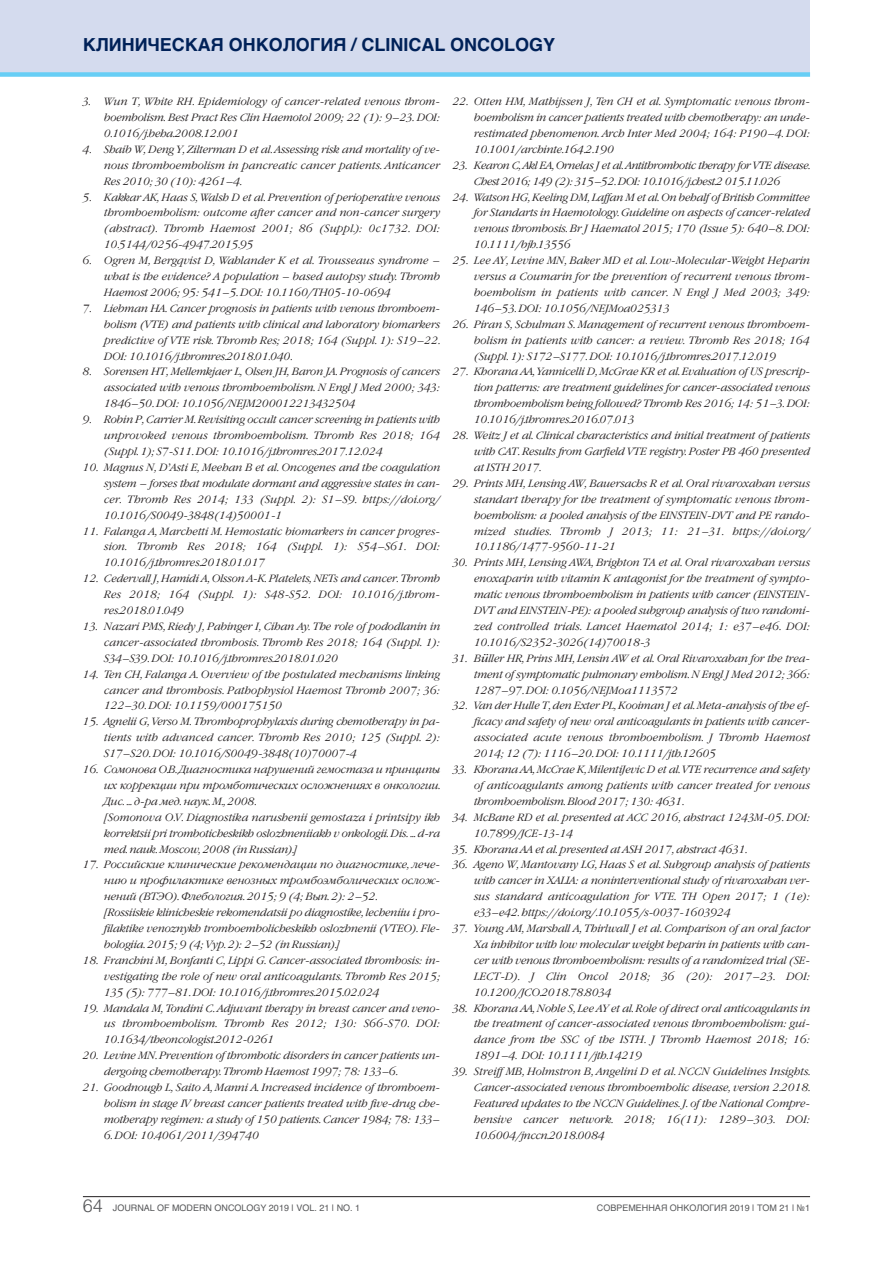
<style>
.page{position:relative;width:893px;height:1263px;background:#fff}
.page>*{position:absolute;margin:0;border:0;box-sizing:border-box;transform-origin:0 0}
.t1{font:700 18px "Helvetica";color:#002158}
.t2{font:italic 300 10.5px/15.9px "Garamond C";color:#231f20;text-align:justify}
.t3{font:italic 300 10.5px/15.9px "Garamond C";letter-spacing:-.02em;color:#231f20}
.t4{font:9px "Helvetica";color:#57585a}
.s1{font-family:"Times New Roman";font-weight:400;font-size:12.3px}
.s2{font-weight:300;font-size:18px}
</style>
<div class="page">
<div style="left:0;top:0;width:810px;height:74px;background:#d4dbee"></div>
<div style="left:0;top:72px;width:810px;height:5px;background:#67cef5"></div>
<hr style="left:83px;top:1196px;width:727px;height:1px;background:#231f20">
<h1 class="t1" style="left:83px;top:30px;width:474px">КЛИНИЧЕСКАЯ ОНКОЛОГИЯ / CLINICAL ONCOLOGY</h1>
<p class="t2" style="left:104px;top:94px;width:337px;text-indent:-21px">3. Wun T, White RH. Epidemiology of cancer-related venous throm&shy;boembolism. Best Pract Res Clin Haemotol 2009; 22 (1): 9–23. DOI:<br>0.1016/j.beha.2008.12.001</p>
<p class="t2" style="left:104px;top:142px;width:337px;text-indent:-21px">4. Shaib W, Deng Y, Zilterman D et al. Assessing risk and mortality of ve&shy;nous thromboembolism in pancreatic cancer patients. Anticancer Res 2010; 30 (10): 4261–4.</p>
<p class="t2" style="left:104px;top:189px;width:337px;text-indent:-21px">5. Kakkar AK, Haas S, Walsh D et al. Prevention of perioperative venous thromboembolism: outcome after cancer and non-cancer surgery (abstract). Thromb Haemost 2001; 86 (Suppl.): 0c1732. DOI:<br>10.5144/0256-4947.2015.95</p>
<p class="t2" style="left:104px;top:253px;width:337px;text-indent:-21px">6. Ogren M, Bergqvist D, Wahlander K et al. Trousseaus syndrome – what is the evidence? A population – based autopsy study. Thromb Haemost 2006; 95: 541–5. DOI: 10.1160/TH05-10-0694</p>
<p class="t2" style="left:104px;top:301px;width:337px;text-indent:-21px">7. Liebman HA. Cancer prognosis in patients with venous thromboem&shy;bolism (VTE) and patients with clinical and laboratory biomarkers predictive of VTE risk. Thromb Res; 2018; 164 (Suppl. 1): S19–22.<br>DOI: 10.1016/j.thromres.2018.01.040.</p>
<p class="t2" style="left:104px;top:364px;width:337px;text-indent:-21px">8. Sorensen HT, Mellemkjaer L, Olsen JH, Baron JA. Prognosis of cancers associated with venous thromboembolism. N Engl J Med 2000; 343:<br>1846–50. DOI: 10.1056/NEJM200012213432504</p>
<p class="t2" style="left:104px;top:412px;width:337px;text-indent:-21px">9. Robin P, Carrier M. Revisiting occult cancer screening in patients with unprovoked venous thromboembolism. Thromb Res 2018; 164 (Suppl. 1); S7-S11. DOI: 10.1016/j.thromres.2017.12.024</p>
<p class="t2" style="left:104px;top:460px;width:337px;text-indent:-21px">10. Magnus N, D’Asti E, Meehan B et al. Oncogenes and the coagulation system – forses that modulate dormant and aggressive states in can&shy;cer. Thromb Res 2014; 133 (Suppl. 2): S1–S9. https://doi.org/ 10.1016/S0049-3848(14)50001-1</p>
<p class="t2" style="left:104px;top:523px;width:337px;text-indent:-21px">11. Falanga A, Marchetti M. Hemostatic biomarkers in cancer progres&shy;sion. Thromb Res 2018; 164 (Suppl. 1): S54–S61. DOI:<br>10.1016/j.thromres.2018.01.017</p>
<p class="t2" style="left:104px;top:571px;width:337px;text-indent:-21px">12. Cedervall J, Hamidi A, Olsson A-K. Platelets, NETs and cancer. Thromb Res 2018; 164 (Suppl. 1): S48-S52. DOI: 10.1016/j.throm&shy;res.2018.01.049</p>
<p class="t2" style="left:104px;top:619px;width:337px;text-indent:-21px">13. Nazari PMS, Riedy J, Pabinger I, Cihan Ay. The role of pododlanin in cancer-associated thrombosis. Thromb Res 2018; 164 (Suppl. 1):<br>S34–S39. DOI: 10.1016/j.thromres.2018.01.020</p>
<p class="t2" style="left:104px;top:666px;width:337px;text-indent:-21px">14. Ten CH, Falanga A. Overview of the postulated mechanisms linking cancer and thrombosis. Pathophysiol Haemost Thromb 2007; 36:<br>122–30. DOI: 10.1159/000175150</p>
<p class="t2" style="left:104px;top:714px;width:337px;text-indent:-21px">15. Agnelii G, Verso M. Thromboprophylaxis during chemotherapy in pa&shy;tients with advanced cancer. Thromb Res 2010; 125 (Suppl. 2):<br>S17–S20. DOI: 10.1016/S0049-3848(10)70007-4</p>
<p class="t2" style="left:104px;top:762px;width:337px;text-align:left;text-indent:-21px">16. Сомонова О.В. Диагностика нарушений гемостаза и принципы их коррекции при тромботических осложнениях в онкологии.<br>Дис. … д-ра мед. наук. М., 2008.<br>[Somonova O.V. Diagnostika narushenii gemostaza i printsipy ikh korrektsii pri tromboticheskikh oslozhneniiakh v onkologii. Dis. … d-ra med. nauk. Moscow, 2008 (in Russian).]</p>
<p class="t2" style="left:104px;top:857px;width:337px;text-align:left;text-indent:-21px">17. Российские клинические рекомендации по диагностике, лече&shy;нию и профилактике венозных тромбоэмболических ослож&shy;нений (ВТЭО). Флебология. 2015; 9 (4; Вып. 2): 2–52.<br>[Rossiiskie klinicheskie rekomendatsii po diagnostike, lecheniiu i pro&shy;filaktike venoznykh tromboembolicheskikh oslozhnenii (VTEO). Fle&shy;bologiia. 2015; 9 (4; Vyp. 2): 2–52 (in Russian).]</p>
<p class="t2" style="left:104px;top:953px;width:337px;text-indent:-21px">18. Franchini M, Bonfanti C, Lippi G. Cancer-associated thrombosis: in&shy;vestigating the role of new oral anticoagulants. Thromb Res 2015; 135 (5): 777–81. DOI: 10.1016/j.thromres.2015.02.024</p>
<p class="t2" style="left:104px;top:1000px;width:337px;text-indent:-21px">19. Mandala M, Tondini C. Adjuvant therapy in breast cancer and veno&shy;us thromboembolism. Thromb Res 2012; 130: S66-S70. DOI:<br>10.1634/theoncologist.2012-0261</p>
<p class="t2" style="left:104px;top:1048px;width:337px;text-indent:-21px">20. Levine MN. Prevention of thrombotic disorders in cancer patients un&shy;dergoing chemotherapy. Thromb Haemost 1997; 78: 133–6.</p>
<p class="t2" style="left:104px;top:1080px;width:337px;text-indent:-21px">21. Goodnough L, Saito A, Manni A. Increased incidence of thromboem&shy;bolism in stage IV breast cancer patients treated with five-drug che&shy;motherapy regimen: a study of 150 patients. Cancer 1984; 78: 133–</p>
<p class="t2" style="left:104px;top:1127px;width:156px">6. DOI: 10.4061/2011/394740</p>
<p class="t2" style="left:474px;top:94px;width:337px;text-indent:-21px">22. Otten HM, Mathijssen J, Ten CH et al. Symptomatic venous throm&shy;boembolism in cancer patients treated with chemotherapy: an unde&shy;restimated phenomenon. Arch Inter Med 2004; 164: P190–4. DOI:<br>10.1001/archinte.164.2.190</p>
<p class="t3" style="left:474px;top:158px;width:337px;text-indent:-21px">23. Kearon C, Akl EA, Ornelas J et al. Antithrombotic therapy for VTE disease.<br>Chest 2016; 149 (2): 315–52. DOI: 10.1016/j.chest.2 015.11.026</p>
<p class="t2" style="left:474px;top:189px;width:337px;text-indent:-21px">24. Watson HG, Keeling DM, Laffan M et al. On behalf of British Committee for Standarts in Haemotology. Guideline on aspects of cancer-related venous thrombosis. Br J Haematol 2015; 170 (Issue 5): 640–8. DOI:<br>10.1111/bjh.13556</p>
<p class="t2" style="left:474px;top:253px;width:337px;text-indent:-21px">25. Lee AY, Levine MN, Baker MD et al. Low-Molecular-Weight Heparin versus a Coumarin for the prevention of recurrent venous throm&shy;boembolism in patients with cancer. N Engl J Med 2003; 349:<br>146–53. DOI: 10.1056/NEJMoa025313</p>
<p class="t2" style="left:474px;top:317px;width:337px;text-indent:-21px">26. Piran S, Schulman S. Management of recurrent venous thromboem&shy;bolism in patients with cancer: a review. Thromb Res 2018; 164 (Suppl. 1): S172–S177. DOI: 10.1016/j.thromres.2017.12.019</p>
<p class="t2" style="left:474px;top:364px;width:337px;text-indent:-21px">27. Khorana AA, Yannicelli D, McGrae KR et al. Evaluation of US prescrip&shy;tion patterns: are treatment guidelines for cancer-associated venous thromboembolism being followed? Thromb Res 2016; 14: 51–3. DOI:<br>10.1016/j.thromres.2016.07.013</p>
<p class="t2" style="left:474px;top:428px;width:337px;text-indent:-21px">28. Weitz J еt al. Clinical characteristics and initial treatment of patients with CAT. Results from Garfield VTE registry. Poster PB 460 presented at ISTH 2017.</p>
<p class="t2" style="left:474px;top:476px;width:337px;text-indent:-21px">29. Prints MH, Lensing AW, Bauersachs R et al. Oral rivaroxaban versus standart therapy for the treatment of symptomatic venous throm&shy;boembolism: a pooled analysis of the EINSTEIN-DVT and PE rando&shy;mized studies. Thromb J 2013; 11: 21–31. https://doi.org/ 10.1186/1477-9560-11-21</p>
<p class="t2" style="left:474px;top:555px;width:337px;text-indent:-21px">30. Prints MH, Lensing AWA, Brighton TA et al. Oral rivaroxaban versus enoxaparin with vitamin K antagonist for the treatment of sympto&shy;matic venous thromboembolism in patients with cancer (EINSTEIN-DVT and EINSTEIN-PE): a pooled subgroup analysis of two randomi&shy;zed controlled trials. Lancet Haematol 2014; 1: e37–e46. DOI:<br>10.1016/S2352-3026(14)70018-3</p>
<p class="t2" style="left:474px;top:650px;width:337px;text-indent:-21px">31. B<span class="s1">ü</span>ller HR, Prins MH, Lensin AW et al. Oral Rivaroxaban for the trea&shy;tment of symptomatic pulmonary embolism. N Engl J Med 2012; 366:<br>1287–97. DOI: 0.1056/NEJMoa1113572</p>
<p class="t2" style="left:474px;top:698px;width:337px;text-indent:-21px">32. Van der Hulle T, den Exter PL, Kooiman J et al. Meta-analysis of the ef&shy;ficacy and safety of new oral anticoagulants in patients with cancer&shy;associated acute venous thromboembolism. J Thromb Haemost 2014; 12 (7): 1116–20. DOI: 10.1111/jth.12605</p>
<p class="t2" style="left:474px;top:762px;width:337px;text-indent:-21px">33. Khorana AA, McCrae K, MilentiJevic D et al. VTE recurrence and safety of anticoagulants among patients with cancer treated for venous thromboembolism. Blood 2017; 130: 4631.</p>
<p class="t2" style="left:474px;top:809px;width:337px;text-indent:-21px">34. McBane RD et al. presented at ACC 2016, abstract 1243M-05. DOI:<br>10.7899/JCE-13-14</p>
<p class="t2" style="left:453px;top:841px;width:296px">35. Khorana AA et al. presented at ASH 2017, abstract 4631.</p>
<p class="t2" style="left:474px;top:857px;width:337px;text-indent:-21px">36. Ageno W, Mantovany LG, Haas S et al. Subgroup analysis of patients with cancer in XALIA: a noninterventional study of rivaroxaban ver&shy;sus standard anticoagulation for VTE. TH Open 2017; 1 (1e): e33–e42. https://doi.org/.10.1055/s-0037-1603924</p>
<p class="t2" style="left:474px;top:921px;width:337px;text-indent:-21px">37. Young AM, Marshall A, Thirlwall J et al. Comparison of an oral factor Xa inhibitor with low molecular weight heparin in patients with can&shy;cer with venous thromboembolism: results of a randomized trial (SE-LECT-D). J Clin Oncol 2018; 36 (20): 2017–23. DOI:<br>10.1200/JCO.2018.78.8034</p>
<p class="t2" style="left:474px;top:1000px;width:337px;text-indent:-21px">38. Khorana AA, Noble S, Lee AY et al. Role of direct oral anticoagulants in the treatment of cancer-associated venous thromboembolism: gui&shy;dance from the SSC of the ISTH. J Thromb Haemost 2018; 16:<br>1891–4. DOI: 10.1111/jth.14219</p>
<p class="t2" style="left:474px;top:1064px;width:337px;text-indent:-21px">39. Streiff MB, Holmstron B, Angelini D et al. NCCN Guidelines Insights.<br>Cancer-associated venous thromboembolic disease, version 2.2018.<br>Featured updates to the NCCN Guidelines. J. of the National Compre&shy;hensive cancer network. 2018; 16(11): 1289–303. DOI:<br>10.6004/jnccn.2018.0084</p>
<p class="t4" style="left:83px;top:1201px;width:279px"><span class="s2">64</span> JOURNAL OF MODERN ONCOLOGY 2019 | VOL. 21 | NO. 1</p>
<p class="t4" style="left:597px;top:1201px;width:215px">СОВРЕМЕННАЯ ОНКОЛОГИЯ 2019 | ТОМ 21 | №1</p>
</div>
